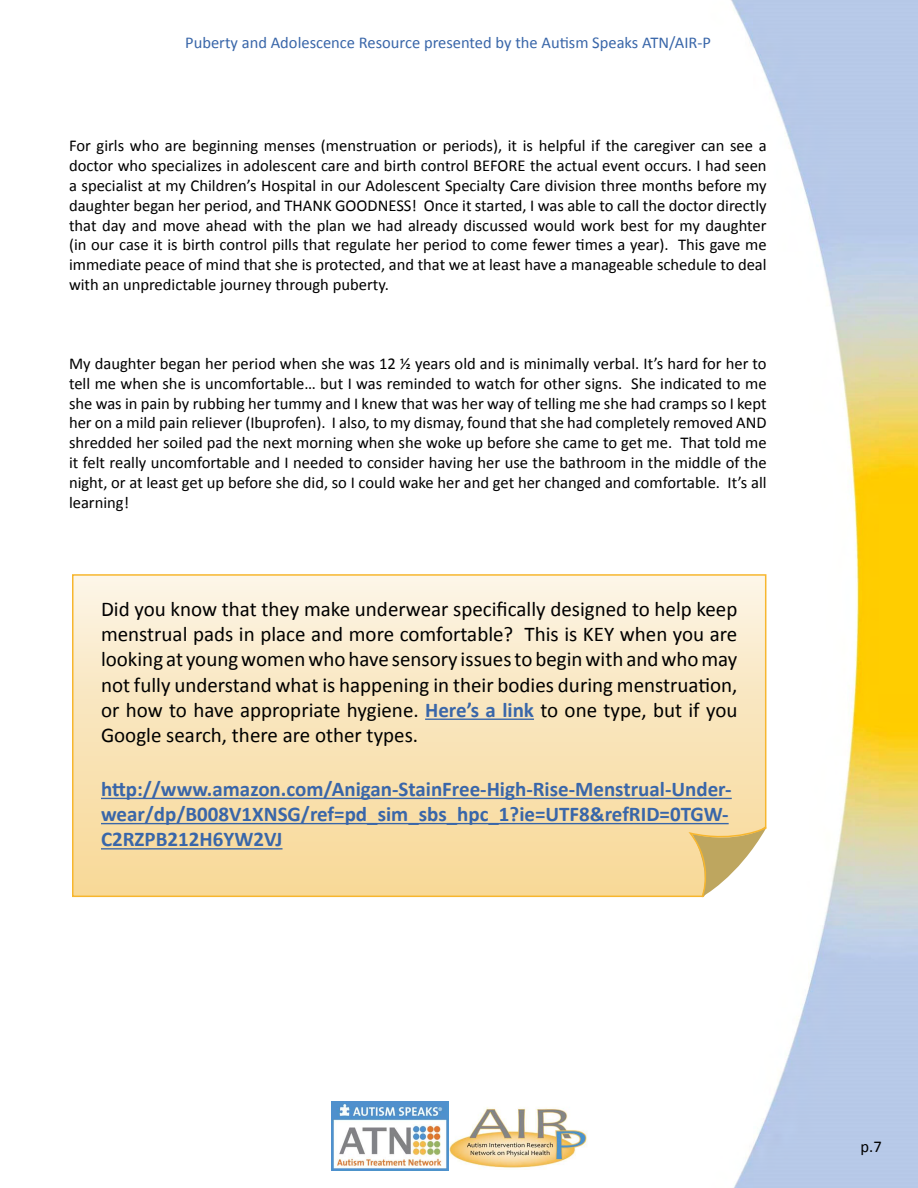
<style>
.page{position:relative;width:918px;height:1188px;background:#fff}
.page>*{position:absolute;margin:0;border:0;box-sizing:border-box;transform-origin:0 0}
.Paragraph_Style16{font:21px/25.2px "Calibri";color:#000;text-align:justify}
.t1{font:700 21px/25.2px "Calibri";color:#3966a9}
.Paragraph_Style16-2{font:16.5px/19.8px "Calibri";color:#000;text-align:justify}
.t2{font:16.5px "Calibri";color:#3966a9}
.Paragraph_Style1{font:16.5px "Calibri";color:#000}
.s1{font-weight:700;color:#3966a9}
</style>
<div class="page">
<img style="left:331px;top:0;width:587px;height:1188px">
<img style="left:331px;top:1101px;width:257px;height:69px">
<svg style="left:72px;top:573px;width:695px;height:325px;background:#f9e4bb"></svg>
<svg style="left:687px;top:826px;width:81px;height:73px"></svg>
<hr style="left:425px;top:719px;width:109px;height:1px;background:#3966a9">
<hr style="left:101px;top:798px;width:631px;height:1px;background:#3966a9">
<hr style="left:101px;top:823px;width:628px;height:1px;background:#3966a9">
<hr style="left:101px;top:848px;width:182px;height:2px;background:#3966a9">
<p class="t2" style="left:185px;top:32px;width:527px">Puberty and Adolescence Resource presented by the Autism Speaks ATN/AIR-P</p>
<p class="Paragraph_Style16-2" style="left:69px;top:136px;width:699px">For girls who are beginning menses (menstruation or periods), it is helpful if the caregiver can see a doctor who specializes in adolescent care and birth control BEFORE the actual event occurs. I had seen a specialist at my Children’s Hospital in our Adolescent Specialty Care division three months before my daughter began her period, and THANK GOODNESS! Once it started, I was able to call the doctor directly that day and move ahead with the plan we had already discussed would work best for my daughter (in our case it is birth control pills that regulate her period to come fewer times a year). This gave me immediate peace of mind that she is protected, and that we at least have a manageable schedule to deal with an unpredictable journey through puberty.</p>
<p class="Paragraph_Style16-2" style="left:69px;top:353px;width:699px">My daughter began her period when she was 12 ½ years old and is minimally verbal. It’s hard for her to tell me when she is uncomfortable… but I was reminded to watch for other signs. She indicated to me she was in pain by rubbing her tummy and I knew that was her way of telling me she had cramps so I kept her on a mild pain reliever (Ibuprofen). I also, to my dismay, found that she had completely removed AND shredded her soiled pad the next morning when she woke up before she came to get me. That told me it felt really uncomfortable and I needed to consider having her use the bathroom in the middle of the night, or at least get up before she did, so I could wake her and get her changed and comfortable. It’s all learning!</p>
<p class="Paragraph_Style16" style="left:101px;top:597px;width:638px">Did you know that they make underwear specifically designed to help keep menstrual pads in place and more comfortable? This is KEY when you are looking at young women who have sensory issues to begin with and who may not fully understand what is happening in their bodies during menstruation, or how to have appropriate hygiene. <span class="s1">Here’s a link</span> to one type, but if you Google search, there are other types.</p>
<p class="t1" style="left:101px;top:776px;width:632px">http://www.amazon.com/Anigan-StainFree-High-Rise-Menstrual-Under&shy;wear/dp/B008V1XNSG/ref=pd_sim_sbs_hpc_1?ie=UTF8&amp;refRID=0TGW-<br>C2RZPB212H6YW2VJ</p>
<p class="Paragraph_Style1" style="left:861px;top:1136px;width:23px">p.7</p>
</div>
